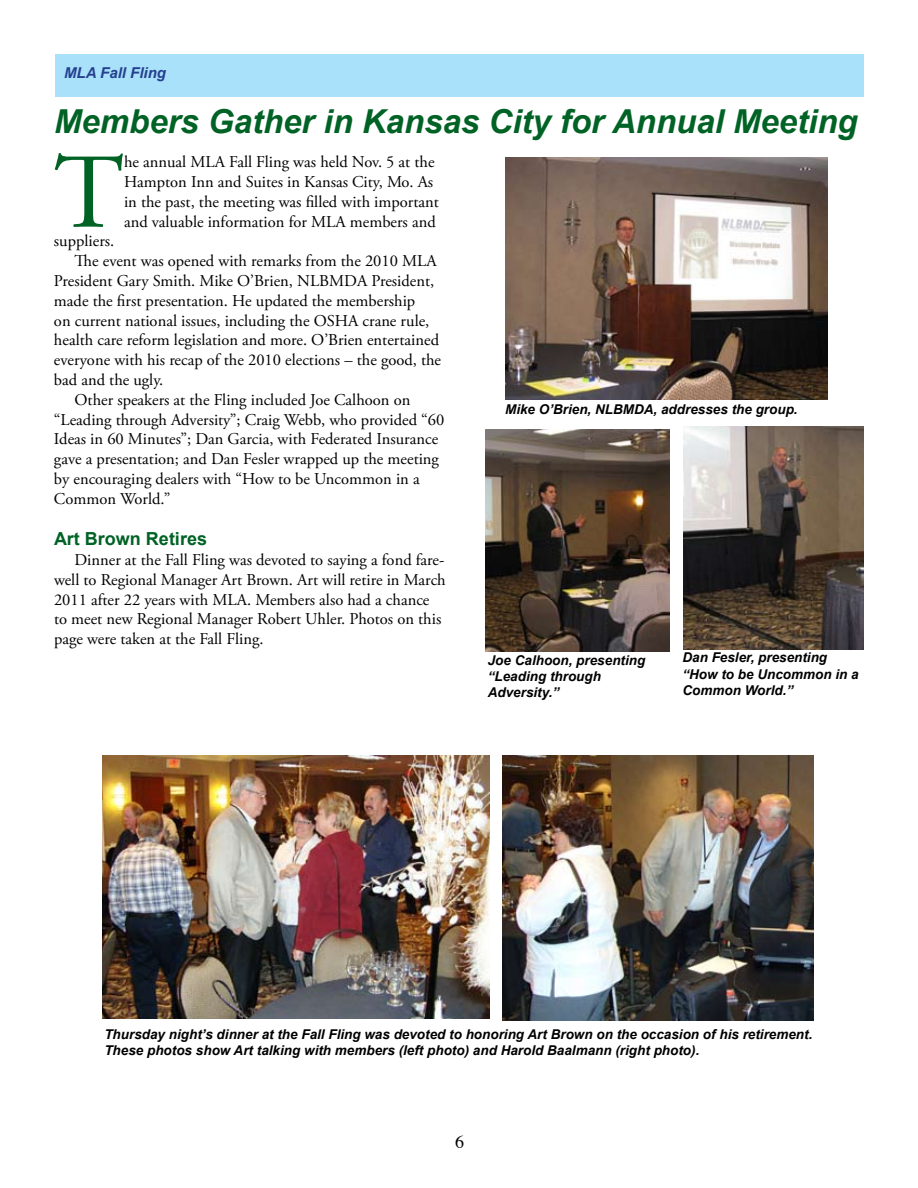
<style>
.page{position:relative;width:918px;height:1188px;background:#fff}
.page>*{position:absolute;margin:0;border:0;box-sizing:border-box;transform-origin:0 0}
.t1{font:106.05px "Adobe Garamond Pro";color:#006225}
.t2{font:italic 700 33px "Arial";color:#006225}
.t3{font:700 18px "Arial";color:#006225}
.t4{font:18px "Times";color:#000}
.t5{font:16.5px/19.8px "Adobe Garamond Pro";color:#000}
.t6{font:italic 700 15px "Arial";color:#25408f}
.t7{font:italic 700 13.5px/16.2px "Arial";color:#000}
</style>
<div class="page">
<div style="left:56px;top:54px;width:808px;height:42px;background:#aae1fa"></div>
<img style="left:683px;top:426px;width:181px;height:224px">
<img style="left:485px;top:429px;width:185px;height:223px">
<img style="left:505px;top:158px;width:323px;height:241px">
<img style="left:102px;top:755px;width:387px;height:263px">
<img style="left:502px;top:755px;width:311px;height:266px">
<p class="t6" style="left:64px;top:63px;width:103px">MLA Fall Fling</p>
<h2 class="t2" style="left:54px;top:100px;width:805px">Members Gather in Kansas City for Annual Meeting</h2>
<h1 class="t1" style="left:54px;top:129px;width:72px">T</h1>
<p class="t5" style="left:124px;top:153px;width:316px">he annual MLA Fall Fling was held Nov. 5 at the Hampton Inn and Suites in Kansas City, Mo. As in the past, the meeting was filled with important and valuable information for MLA members and</p>
<p class="t5" style="left:54px;top:232px;width:62px">suppliers.</p>
<p class="t5" style="left:75px;top:252px;width:364px">The event was opened with remarks from the 2010 MLA</p>
<p class="t5" style="left:54px;top:271px;width:382px">President Gary Smith. Mike O’Brien, NLBMDA President,</p>
<p class="t5" style="left:54px;top:291px;width:363px">made the first presentation. He updated the membership</p>
<p class="t5" style="left:54px;top:311px;width:377px">on current national issues, including the OSHA crane rule,</p>
<p class="t5" style="left:54px;top:331px;width:387px">health care reform legislation and more. O’Brien entertained</p>
<p class="t5" style="left:54px;top:351px;width:389px">everyone with his recap of the 2010 elections – the good, the</p>
<p class="t5" style="left:54px;top:370px;width:111px">bad and the ugly.</p>
<p class="t5" style="left:75px;top:390px;width:337px">Other speakers at the Fling included Joe Calhoon on</p>
<p class="t5" style="left:54px;top:410px;width:392px">“Leading through Adversity”; Craig Webb, who provided “60</p>
<p class="t5" style="left:54px;top:430px;width:386px">Ideas in 60 Minutes”; Dan Garcia, with Federated Insurance</p>
<p class="t5" style="left:54px;top:450px;width:387px">gave a presentation; and Dan Fesler wrapped up the meeting</p>
<p class="t5" style="left:54px;top:469px;width:367px">by encouraging dealers with “How to be Uncommon in a</p>
<p class="t5" style="left:54px;top:489px;width:118px">Common World.”</p>
<p class="t3" style="left:54px;top:527px;width:155px">Art Brown Retires</p>
<p class="t5" style="left:54px;top:550px;width:393px;text-indent:21px">Dinner at the Fall Fling was devoted to saying a fond fare&shy;well to Regional Manager Art Brown. Art will retire in March 2011 after 22 years with MLA. Members also had a chance to meet new Regional Manager Robert Uhler. Photos on this page were taken at the Fall Fling.</p>
<p class="t7" style="left:505px;top:402px;width:294px">Mike O’Brien, NLBMDA, addresses the group.</p>
<p class="t7" style="left:488px;top:653px;width:159px">Joe Calhoon, presenting “Leading through<br>Adversity.”</p>
<p class="t7" style="left:682px;top:650px;width:178px">Dan Fesler, presenting “How to be Uncommon in a<br>Common World.”</p>
<p class="t7" style="left:104px;top:1027px;width:710px">Thursday night’s dinner at the Fall Fling was devoted to honoring Art Brown on the occasion of his retirement.<br>These photos show Art talking with members (left photo) and Harold Baalmann (right photo).</p>
<p class="t4" style="left:455px;top:1125px;width:10px">6</p>
</div>
